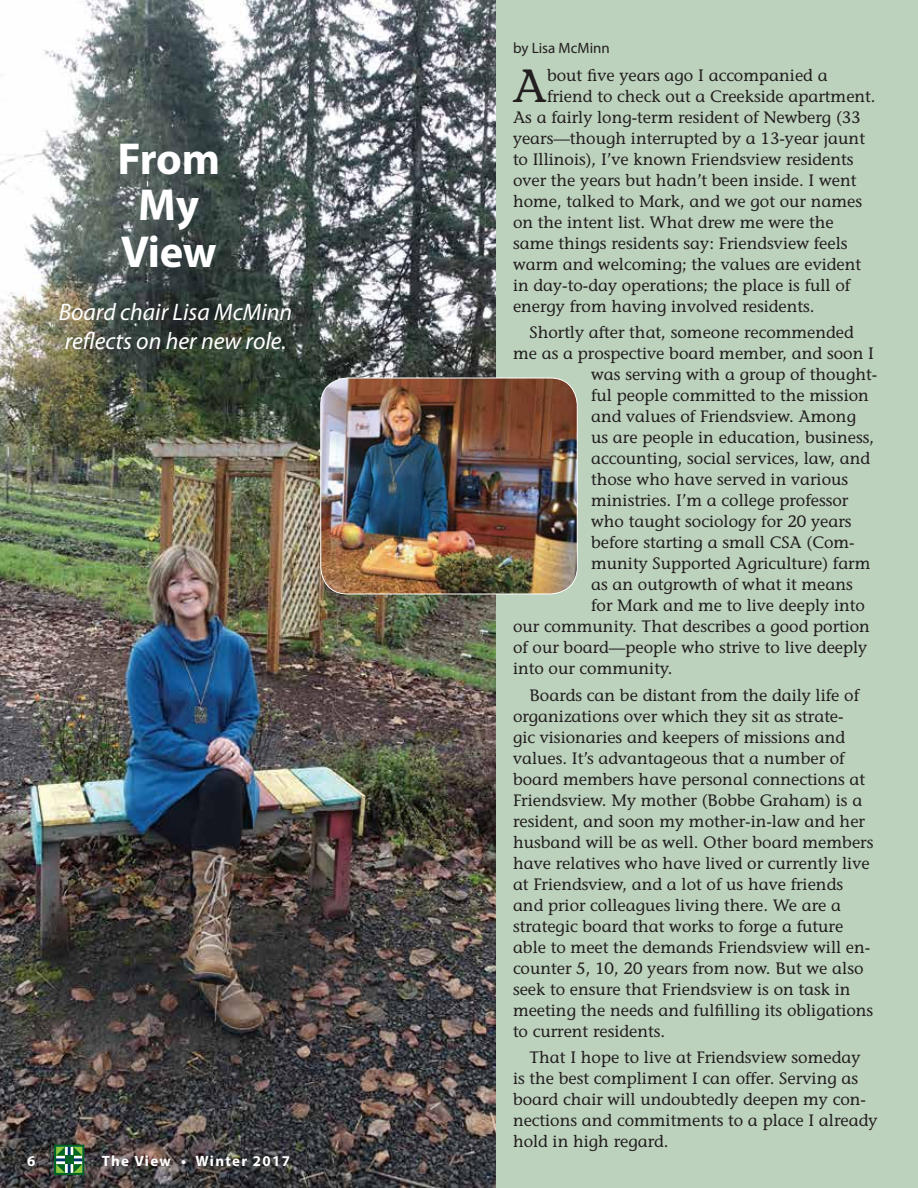
<style>
.page{position:relative;width:918px;height:1188px;background:#fff}
.page>*{position:absolute;margin:0;border:0;box-sizing:border-box;transform-origin:0 0}
.t1{font:46.5px "Stone Informal";color:#231f20}
.t2{font:700 45px/46.5px "Myriad Pro";letter-spacing:-.01em;color:#fff;text-align:center}
.t3{font:italic 24px/28.5px "Myriad Pro";color:#fff}
.t4{font:16.5px/21px "Stone Informal";color:#231f20}
.t5{font:700 15px "Myriad Pro";letter-spacing:.09em;color:#fff}
.t6{font:15px "Myriad Pro";color:#231f20}
</style>
<div class="page">
<div style="left:486px;top:0;width:432px;height:1188px;background:#bdd2bd"></div>
<img style="left:0;top:0;width:496px;height:1188px">
<svg style="left:54px;top:1145px;width:30px;height:30px"></svg>
<img style="left:321px;top:378px;width:256px;height:216px">
<div style="left:320px;top:378px;width:258px;height:216px;border:1px solid #fff;border-radius:27px"></div>
<h2 class="t2" style="left:117px;top:134px;width:104px">From<br>My<br>View</h2>
<h3 class="t3" style="left:59px;top:298px;width:235px">Board chair Lisa McMinn reflects on her new role.</h3>
<p class="t5" style="left:27px;top:1151px;width:10px">6</p>
<p class="t5" style="left:102px;top:1151px;width:190px">The View • Winter 2017</p>
<p class="t6" style="left:513px;top:39px;width:98px">by Lisa McMinn</p>
<h1 class="t1" style="left:513px;top:58px;width:36px">A</h1>
<p class="t4" style="left:547px;top:65px;width:282px">bout five years ago I accompanied a</p>
<p class="t4" style="left:547px;top:86px;width:330px">friend to check out a Creekside apartment.</p>
<p class="t4" style="left:513px;top:107px;width:349px">As a fairly long-term resident of Newberg (33</p>
<p class="t4" style="left:513px;top:128px;width:353px">years—though interrupted by a 13-year jaunt</p>
<p class="t4" style="left:513px;top:149px;width:342px">to Illinois), I’ve known Friendsview residents</p>
<p class="t4" style="left:513px;top:170px;width:345px">over the years but hadn’t been inside. I went</p>
<p class="t4" style="left:513px;top:191px;width:351px">home, talked to Mark, and we got our names</p>
<p class="t4" style="left:513px;top:212px;width:322px">on the intent list. What drew me were the</p>
<p class="t4" style="left:513px;top:233px;width:336px">same things residents say: Friendsview feels</p>
<p class="t4" style="left:513px;top:254px;width:350px">warm and welcoming; the values are evident</p>
<p class="t4" style="left:513px;top:275px;width:339px">in day-to-day operations; the place is full of</p>
<p class="t4" style="left:513px;top:296px;width:303px">energy from having involved residents.</p>
<p class="t4" style="left:530px;top:322px;width:326px">Shortly after that, someone recommended</p>
<p class="t4" style="left:513px;top:343px;width:362px">me as a prospective board member, and soon I</p>
<p class="t4" style="left:591px;top:364px;width:288px">was serving with a group of thought-</p>
<p class="t4" style="left:591px;top:385px;width:279px">ful people committed to the mission</p>
<p class="t4" style="left:591px;top:406px;width:266px">and values of Friendsview. Among</p>
<p class="t4" style="left:591px;top:427px;width:285px">us are people in education, business,</p>
<p class="t4" style="left:591px;top:448px;width:281px">accounting, social services, law, and</p>
<p class="t4" style="left:591px;top:469px;width:259px">those who have served in various</p>
<p class="t4" style="left:591px;top:490px;width:259px">ministries. I’m a college professor</p>
<p class="t4" style="left:591px;top:511px;width:262px">who taught sociology for 20 years</p>
<p class="t4" style="left:591px;top:532px;width:265px">before starting a small CSA (Com-</p>
<p class="t4" style="left:591px;top:553px;width:281px">munity Supported Agriculture) farm</p>
<p class="t4" style="left:591px;top:574px;width:263px">as an outgrowth of what it means</p>
<p class="t4" style="left:591px;top:595px;width:275px">for Mark and me to live deeply into</p>
<p class="t4" style="left:513px;top:616px;width:358px">our community. That describes a good portion</p>
<p class="t4" style="left:513px;top:637px;width:356px">of our board—people who strive to live deeply</p>
<p class="t4" style="left:513px;top:658px;width:161px">into our community.</p>
<p class="t4" style="left:513px;top:685px;width:362px;text-indent:16px">Boards can be distant from the daily life of organizations over which they sit as strate-<br>gic visionaries and keepers of missions and values. It’s advantageous that a number of board members have personal connections at Friendsview. My mother (Bobbe Graham) is a resident, and soon my mother-in-law and her husband will be as well. Other board members have relatives who have lived or currently live at Friendsview, and a lot of us have friends and prior colleagues living there. We are a strategic board that works to forge a future able to meet the demands Friendsview will en&shy;counter 5, 10, 20 years from now. But we also seek to ensure that Friendsview is on task in meeting the needs and fulfilling its obligations to current residents.</p>
<p class="t4" style="left:513px;top:1047px;width:366px;text-indent:16px">That I hope to live at Friendsview someday<br>is the best compliment I can offer. Serving as board chair will undoubtedly deepen my con&shy;nections and commitments to a place I already hold in high regard.</p>
</div>
